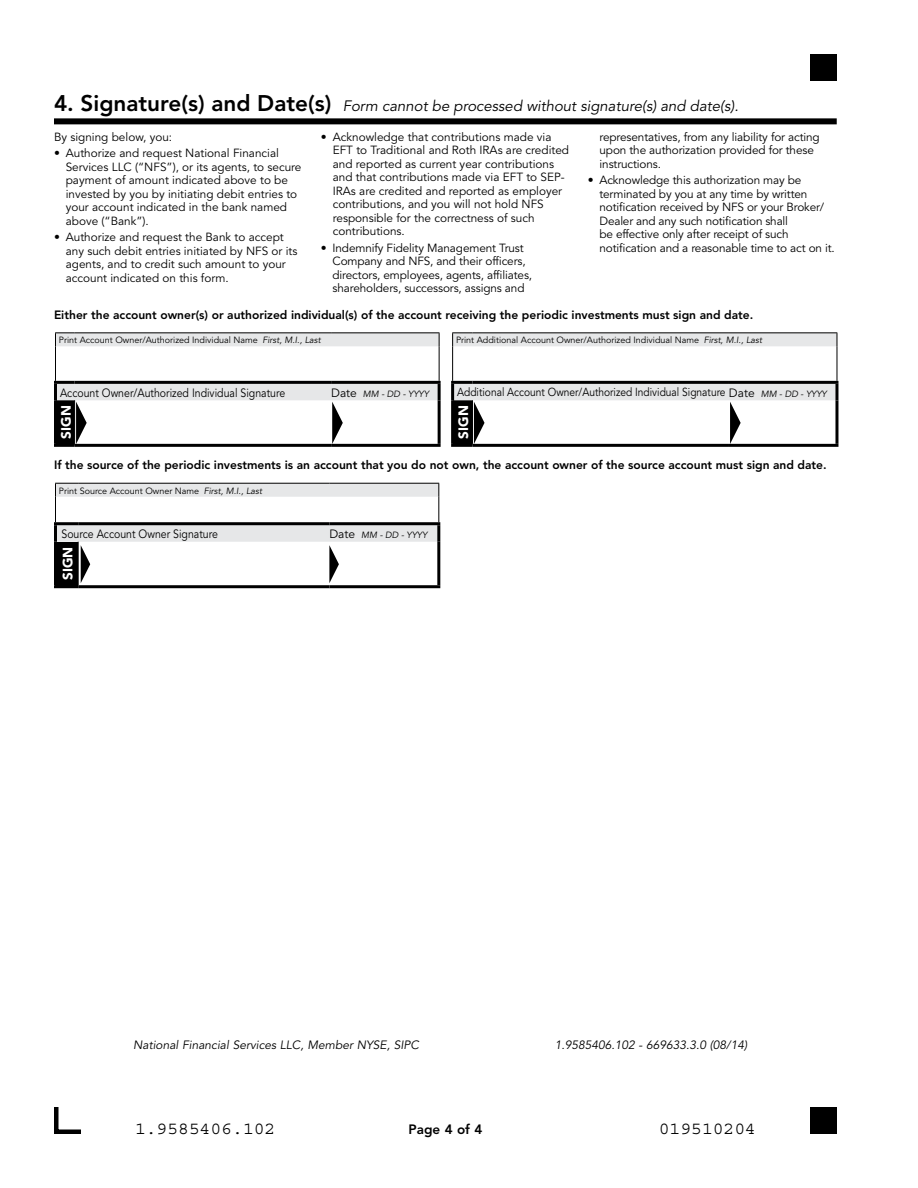
<style>
.page{position:relative;width:918px;height:1188px;background:#fff}
.page>*{position:absolute;margin:0;border:0;box-sizing:border-box;transform-origin:0 0}
.t1{font:18px "Courier Std";color:#000}
.t2{font:italic 15px "Avenir LT Std";color:#000}
.t3{font:900 13.5px "Avenir LT Std";color:#fff}
.t4{font:800 13.5px "Avenir LT Std";color:#000}
.t5{font:800 12px "Avenir LT Std";color:#000}
.t6{font:italic 12px "Avenir LT Std";color:#000}
.t7{font:12px "Avenir LT Std";color:#000;scale:.88 1}
.t8{font:11.7px/13.5px "Avenir LT Std";color:#000}
.t9{font:11.7px "Avenir LT Std";color:#000;scale:.88 1}
.t10{font:9px "Avenir LT Std";color:#000}
.t11{font:italic 9px "Avenir LT Std";color:#000}
.s1{font-weight:800;font-style:normal;font-size:22.5px}
.s2{font-style:italic}
.s3{font-style:normal;font-size:12px}
.s4{font-size:12px}
.s5{font-style:italic;font-size:9px}
</style>
<div class="page">
<div style="left:54px;top:118px;width:783px;height:6px;background:#000"></div>
<svg style="left:56px;top:333px;width:781px;height:67px"></svg>
<svg style="left:55px;top:332px;width:20px;height:14px"></svg>
<hr style="left:75px;top:332px;width:256px;height:1px;background:#000">
<hr style="left:331px;top:332px;width:109px;height:1px;background:#000">
<svg style="left:837px;top:333px;width:1px;height:13px"></svg>
<hr style="left:439px;top:346px;width:1px;height:35px;background:#000">
<hr style="left:837px;top:346px;width:1px;height:35px;background:#000">
<hr style="left:438px;top:384px;width:3px;height:16px;background:#000">
<hr style="left:835px;top:384px;width:3px;height:16px;background:#000">
<hr style="left:54px;top:400px;width:3px;height:44px;background:#000">
<hr style="left:835px;top:400px;width:3px;height:44px;background:#000">
<svg style="left:452px;top:332px;width:20px;height:14px"></svg>
<hr style="left:472px;top:332px;width:257px;height:1px;background:#000">
<hr style="left:729px;top:332px;width:108px;height:1px;background:#000">
<hr style="left:331px;top:381px;width:110px;height:3px;background:#000">
<hr style="left:729px;top:381px;width:109px;height:3px;background:#000">
<svg style="left:439px;top:333px;width:1px;height:13px"></svg>
<hr style="left:54px;top:444px;width:21px;height:3px;background:#000">
<hr style="left:75px;top:444px;width:256px;height:3px;background:#000">
<hr style="left:331px;top:444px;width:110px;height:3px;background:#000">
<hr style="left:451px;top:444px;width:21px;height:3px;background:#000">
<hr style="left:472px;top:444px;width:257px;height:3px;background:#000">
<hr style="left:729px;top:444px;width:109px;height:3px;background:#000">
<hr style="left:55px;top:346px;width:1px;height:35px;background:#000">
<hr style="left:452px;top:346px;width:1px;height:35px;background:#000">
<hr style="left:54px;top:381px;width:21px;height:3px;background:#000">
<hr style="left:54px;top:384px;width:3px;height:16px;background:#000">
<hr style="left:75px;top:381px;width:256px;height:3px;background:#000">
<hr style="left:451px;top:381px;width:21px;height:3px;background:#000">
<hr style="left:451px;top:384px;width:3px;height:16px;background:#000">
<hr style="left:472px;top:381px;width:257px;height:3px;background:#000">
<svg style="left:56px;top:400px;width:429px;height:45px"></svg>
<svg style="left:730px;top:402px;width:11px;height:42px"></svg>
<div style="left:56px;top:542px;width:22px;height:45px;background:#000"></div>
<hr style="left:437px;top:525px;width:3px;height:17px;background:#000">
<hr style="left:437px;top:542px;width:3px;height:43px;background:#000">
<hr style="left:54px;top:542px;width:3px;height:43px;background:#000">
<hr style="left:78px;top:542px;width:1px;height:43px;background:#000">
<hr style="left:54px;top:522px;width:24px;height:3px;background:#000">
<hr style="left:54px;top:525px;width:3px;height:17px;background:#000">
<hr style="left:329px;top:522px;width:111px;height:3px;background:#000">
<hr style="left:54px;top:585px;width:24px;height:3px;background:#000">
<hr style="left:78px;top:585px;width:251px;height:3px;background:#000">
<hr style="left:329px;top:585px;width:111px;height:3px;background:#000">
<svg style="left:55px;top:483px;width:384px;height:100px"></svg>
<div style="left:810px;top:54px;width:27px;height:27px;background:#000"></div>
<div style="left:810px;top:1107px;width:27px;height:27px;background:#000"></div>
<svg style="left:54px;top:1107px;width:27px;height:27px"></svg>
<p class="t2" style="left:54px;top:97px;width:686px"><span class="s1">4. Signature(s) and Date(s)</span> Form cannot be processed without signature(s) and date(s).</p>
<p class="t8" style="left:54px;top:130px;width:120px">By signing below, you:</p>
<p class="t8" style="left:66px;top:147px;width:237px;text-indent:-12px">• Authorize and request National Financial Services LLC (“NFS”), or its agents, to secure payment of amount indicated above to be invested by you by initiating debit entries to your account indicated in the bank named above (“Bank”).</p>
<p class="t8" style="left:66px;top:231px;width:233px;text-indent:-12px">• Authorize and request the Bank to accept any such debit entries initiated by NFS or its agents, and to credit such amount to your account indicated on this form.</p>
<p class="t8" style="left:600px;top:130px;width:222px">representatives, from any liability for acting upon the authorization provided for these instructions.</p>
<p class="t8" style="left:599px;top:174px;width:237px;text-indent:-11px">• Acknowledge this authorization may be terminated by you at any time by written notification received by NFS or your Broker/ Dealer and any such notification shall<br>be effective only after receipt of such notification and a reasonable time to act on it.</p>
<p class="t8" style="left:333px;top:130px;width:238px;text-indent:-12px">• Acknowledge that contributions made via EFT to Traditional and Roth IRAs are credited and reported as current year contributions and that contributions made via EFT to SEP-IRAs are credited and reported as employer contributions, and you will not hold NFS responsible for the correctness of such contributions.</p>
<p class="t8" style="left:333px;top:241px;width:201px;text-indent:-12px">• Indemnify Fidelity Management Trust Company and NFS, and their officers, directors, employees, agents, affiliates, shareholders, successors, assigns and</p>
<p class="t5" style="left:54px;top:308px;width:701px">Either the account owner(s) or authorized individual(s) of the account receiving the periodic investments must sign and date.</p>
<p class="t10" style="left:59px;top:335px;width:263px">Print Account Owner/Authorized Individual Name <span class="s2">First, M.I., Last</span></p>
<p class="t10" style="left:456px;top:335px;width:308px">Print Additional Account Owner/Authorized Individual Name <span class="s2">First, M.I., Last</span></p>
<p class="t7" style="left:60px;top:386px;width:258px">Account Owner/Authorized Individual Signature</p>
<p class="t11" style="left:331px;top:388px;width:99px"><span class="s3">Date</span> MM - DD - YYYY</p>
<p class="t9" style="left:457px;top:386px;width:422px">Additional Account Owner/Authorized Individual Signature <span class="s4">Date</span> <span class="s5">MM - DD - YYYY</span></p>
<p class="t3" style="left:58px;top:439px;width:35px;rotate:-90deg">SIGN</p>
<p class="t3" style="left:455px;top:439px;width:35px;rotate:-90deg">SIGN</p>
<p class="t5" style="left:54px;top:458px;width:774px">If the source of the periodic investments is an account that you do not own, the account owner of the source account must sign and date.</p>
<p class="t10" style="left:59px;top:485px;width:205px">Print Source Account Owner Name <span class="s2">First, M.I., Last</span></p>
<p class="t7" style="left:62px;top:527px;width:179px">Source Account Owner Signature</p>
<p class="t11" style="left:329px;top:530px;width:99px"><span class="s3">Date</span> MM - DD - YYYY</p>
<p class="t3" style="left:60px;top:580px;width:35px;rotate:-90deg">SIGN</p>
<p class="t6" style="left:133px;top:1038px;width:287px">National Financial Services LLC, Member NYSE, SIPC</p>
<p class="t6" style="left:555px;top:1038px;width:194px">1.9585406.102 - 669633.3.0 (08/14)</p>
<h1 class="t1" style="left:135px;top:1118px;width:142px">1.9585406.102</h1>
<p class="t4" style="left:409px;top:1121px;width:75px">Page 4 of 4</p>
<h1 class="t1" style="left:659px;top:1118px;width:99px">019510204</h1>
</div>
